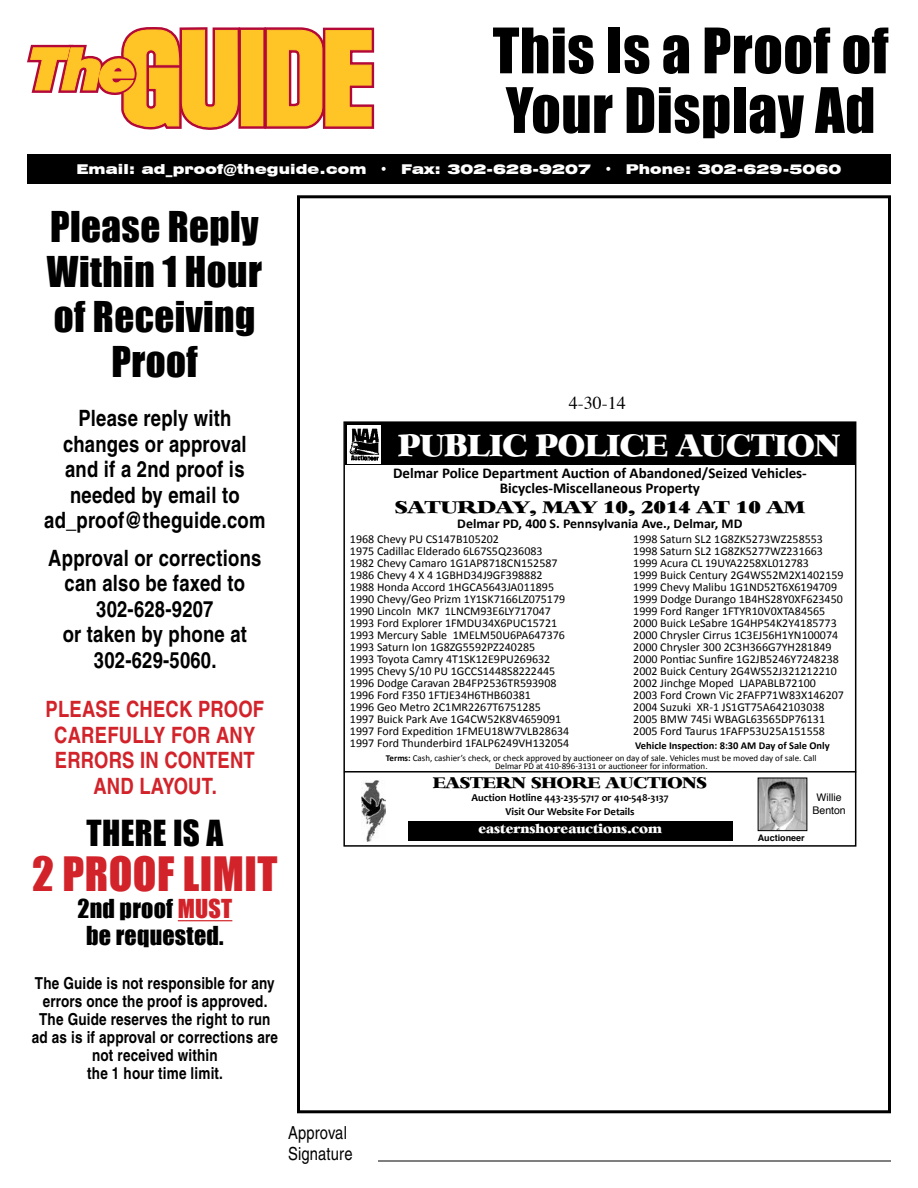
<style>
.page{position:relative;width:918px;height:1188px;background:#fff}
.page>*{position:absolute;margin:0;border:0;box-sizing:border-box;transform-origin:0 0}
.t1{font:57.9px/59.6px "Impact";letter-spacing:.01em;color:#000}
.t2{font:43.5px "Impact";letter-spacing:.01em;color:#d2232a}
.t3{font:39px/45px "Impact";letter-spacing:.01em;color:#000;text-align:center}
.t4{font:33px "Impact";letter-spacing:.01em;color:#000}
.t5{font:30px "Heather";color:#fff}
.t6{font:24px/27px "Impact";letter-spacing:.01em;color:#000;text-align:center}
.t7{font:700 condensed 22.5px/25.5px "Helvetica";letter-spacing:.01em;color:#000;text-align:center}
.t8{font:700 condensed 22.5px/25.5px "Helvetica";letter-spacing:.01em;color:#d2232a;text-align:center}
.t9{font:condensed 18px/21.6px "Helvetica";letter-spacing:.01em;color:#000}
.t10{font:18px "Times";color:#000}
.t11{font:700 condensed 16.5px/18px "Helvetica";letter-spacing:.01em;color:#000;text-align:center}
.t12{font:16.5px "Heather";color:#000;scale:1.24 1}
.t13{font:700 15px/15.8px "Calibri";color:#000;text-align:center}
.t14{font:15px "Heather";color:#000;scale:1.1 1}
.t15{font:900 expanded 13.5px "Swiss 721 BT";letter-spacing:.01em;color:#fff}
.t16{font:700 13.5px "Calibri";color:#000}
.t17{font:12px/12px "Calibri";color:#000}
.t18{font:12px "Heather";color:#fff}
.t19{font:700 10.5px/13.5px "Candara";color:#000;text-align:center}
.t20{font:700 10.5px "Calibri";color:#000}
.t21{font:10.5px/12.6px "Helvetica";color:#000;text-align:center}
.t22{font:9px/7.5px "Calibri";color:#000;text-align:center}
.t23{font:700 9px "Helvetica";color:#000}
.s1{color:#d2232a}
.s2{font-weight:700}
</style>
<div class="page">
<div style="left:297px;top:195px;width:594px;height:918px;border:3px solid #000"></div>
<hr style="left:178px;top:920px;width:54px;height:1px;background:#d2232a">
<div style="left:238px;top:27px;width:28px;height:102px;border:6px solid #b30838"></div>
<div style="left:241px;top:30px;width:22px;height:96px;background:#ffc425"></div>
<svg style="left:27px;top:27px;width:216px;height:103px"></svg>
<svg style="left:261px;top:27px;width:113px;height:102px;background:#f2aa3c"></svg>
<hr style="left:378px;top:1161px;width:513px;height:1px;background:#000">
<div style="left:27px;top:155px;width:864px;height:29px;background:#000"></div>
<div style="left:343px;top:421px;width:513px;height:426px;border:2px solid #000"></div>
<img style="left:362px;top:781px;width:24px;height:60px">
<img style="left:760px;top:780px;width:45px;height:49px">
<div style="left:408px;top:821px;width:325px;height:20px;background:#000"></div>
<hr style="left:344px;top:771px;width:512px;height:2px;background:#000">
<div style="left:345px;top:422px;width:511px;height:43px;background:#000"></div>
<img style="left:347px;top:425px;width:34px;height:38px">
<h1 class="t1" style="left:493px;top:19px;width:397px">This Is a Proof of<br>Your Display Ad</h1>
<p class="t15" style="left:77px;top:161px;width:766px">Email: ad_proof@theguide.com • Fax: 302-628-9207 • Phone: 302-629-5060</p>
<h3 class="t3" style="left:47px;top:203px;width:217px">Please Reply<br>Within 1 Hour of Receiving<br>Proof</h3>
<h3 class="t7" style="left:44px;top:405px;width:223px">Please reply with changes or approval and if a 2nd proof is needed by email to ad_proof@theguide.com</h3>
<h3 class="t7" style="left:48px;top:545px;width:215px">Approval or corrections can also be faxed to<br>302-628-9207<br>or taken by phone at<br>302-629-5060.</h3>
<h3 class="t8" style="left:45px;top:696px;width:220px">PLEASE CHECK PROOF<br>CAREFULLY FOR ANY<br>ERRORS IN CONTENT<br>AND LAYOUT.</h3>
<h3 class="t4" style="left:87px;top:808px;width:138px">THERE IS A</h3>
<h2 class="t2" style="left:32px;top:841px;width:247px">2 PROOF LIMIT</h2>
<h3 class="t6" style="left:77px;top:895px;width:156px">2nd proof <span class="s1">MUST </span>be requested.</h3>
<h3 class="t11" style="left:32px;top:974px;width:248px">The Guide is not responsible for any errors once the proof is approved.<br>The Guide reserves the right to run ad as is if approval or corrections are not received within<br>the 1 hour time limit.</h3>
<h3 class="t10" style="left:569px;top:386px;width:58px">4-30-14</h3>
<h3 class="t5" style="left:398px;top:427px;width:443px">PUBLIC POLICE AUCTION</h3>
<p class="t13" style="left:393px;top:464px;width:415px">Delmar Police Department Auction of Abandoned/Seized Vehicles-<br>Bicycles-Miscellaneous Property</p>
<h3 class="t12" style="left:395px;top:497px;width:333px">SATURDAY, MAY 10, 2014 AT 10 AM</h3>
<p class="t16" style="left:457px;top:515px;width:287px">Delmar PD, 400 S. Pennsylvania Ave., Delmar, MD</p>
<p class="t17" style="left:350px;top:533px;width:221px">1968 Chevy PU CS147B105202<br>1975 Cadillac Elderado 6L67S5Q236083<br>1982 Chevy Camaro 1G1AP8718CN152587<br>1986 Chevy 4 X 4 1GBHD34J9GF398882<br>1988 Honda Accord 1HGCA5643JA011895<br>1990 Chevy/Geo Prizm 1Y1SK7166LZ075179<br>1990 Lincoln MK7 1LNCM93E6LY717047<br>1993 Ford Explorer 1FMDU34X6PUC15721<br>1993 Mercury Sable 1MELM50U6PA647376<br>1993 Saturn Ion 1G8ZG5592PZ240285<br>1993 Toyota Camry 4T1SK12E9PU269632<br>1995 Chevy S/10 PU 1GCCS1448S8222445<br>1996 Dodge Caravan 2B4FP2536TR593908<br>1996 Ford F350 1FTJE34H6THB60381<br>1996 Geo Metro 2C1MR2267T6751285<br>1997 Buick Park Ave 1G4CW52K8V4659091<br>1997 Ford Expedition 1FMEU18W7VLB28634<br>1997 Ford Thunderbird 1FALP6249VH132054</p>
<p class="t17" style="left:633px;top:532px;width:212px">1998 Saturn SL2 1G8ZK5273WZ258553<br>1998 Saturn SL2 1G8ZK5277WZ231663<br>1999 Acura CL 19UYA2258XL012783<br>1999 Buick Century 2G4WS52M2X1402159<br>1999 Chevy Malibu 1G1ND52T6X6194709<br>1999 Dodge Durango 1B4HS28Y0XF623450<br>1999 Ford Ranger 1FTYR10V0XTA84565<br>2000 Buick LeSabre 1G4HP54K2Y4185773<br>2000 Chrysler Cirrus 1C3EJ56H1YN100074<br>2000 Chrysler 300 2C3H366G7YH281849<br>2000 Pontiac Sunfire 1G2JB5246Y7248238<br>2002 Buick Century 2G4WS52J321212210<br>2002 Jinchge Moped LJAPABLB72100<br>2003 Ford Crown Vic 2FAFP71W83X146207<br>2004 Suzuki XR-1 JS1GT75A642103038<br>2005 BMW 745i WBAGL63565DP76131<br>2005 Ford Taurus 1FAFP53U25A151558</p>
<p class="t20" style="left:635px;top:739px;width:196px">Vehicle Inspection: 8:30 AM Day of Sale Only</p>
<p class="t22" style="left:386px;top:754px;width:432px"><span class="s2">Terms:</span> Cash, cashier’s check, or check approved by auctioneer on day of sale. Vehicles must be moved day of sale. Call<br>Delmar PD at 410-896-3131 or auctioneer for information.</p>
<p class="t14" style="left:433px;top:773px;width:251px">EASTERN SHORE AUCTIONS</p>
<p class="t19" style="left:472px;top:791px;width:199px">Auction Hotline 443-235-5717 or 410-548-3137<br>Visit Our Website For Details</p>
<p class="t18" style="left:478px;top:822px;width:185px">easternshoreauctions.com</p>
<p class="t23" style="left:758px;top:830px;width:49px">Auctioneer</p>
<p class="t21" style="left:813px;top:792px;width:35px">Willie<br>Benton</p>
<h3 class="t9" style="left:288px;top:1121px;width:66px">Approval<br>Signature</h3>
</div>
